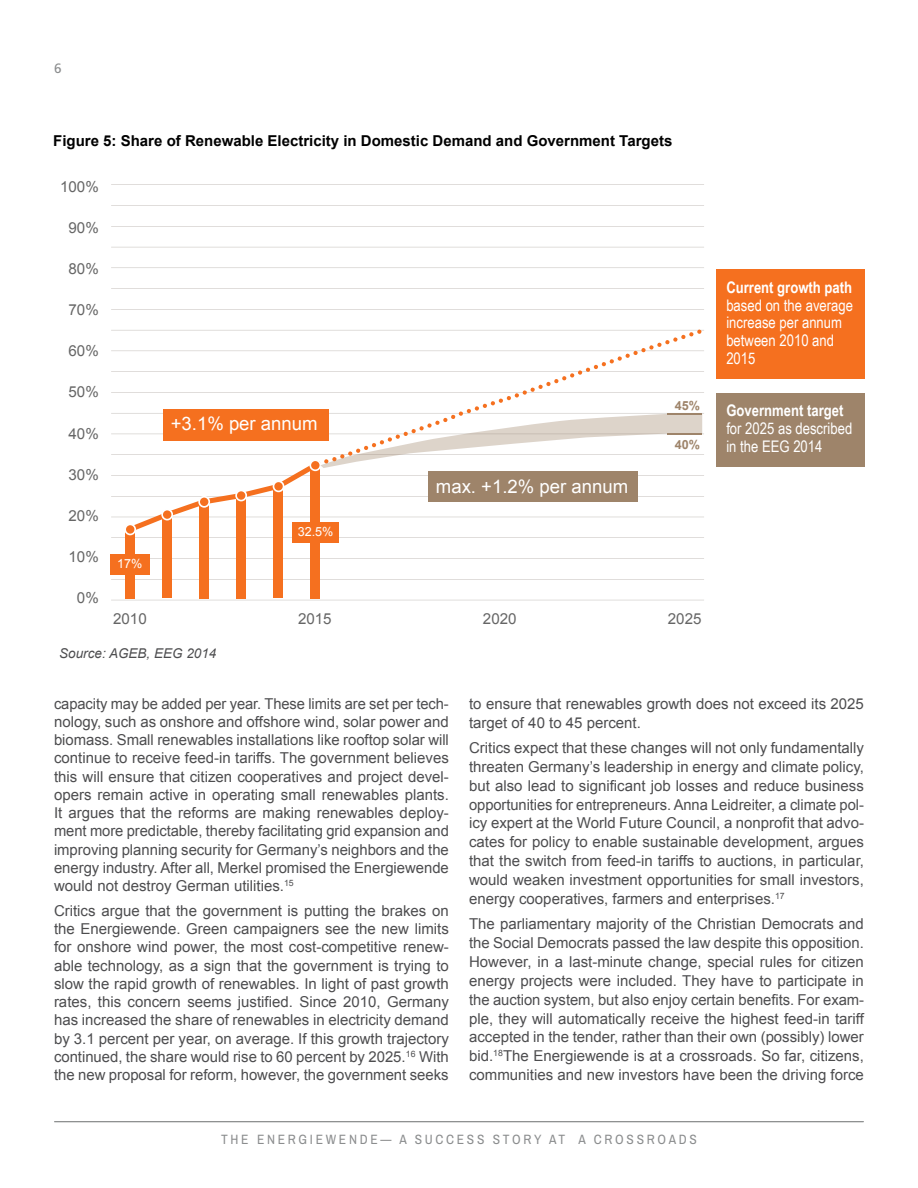
<style>
.page{position:relative;width:918px;height:1188px;background:#fff}
.page>*{position:absolute;margin:0;border:0;box-sizing:border-box;transform-origin:0 0}
.t1{font:18.6px "Arial";color:#fff}
.t2{font:15.9px/17.7px "Arial Narrow";color:#fff}
.t3{font:700 15.9px "Arial Narrow";color:#fff}
.t4{font:15.15px "Arial";color:#666}
.t5{font:15px/18.3px "Arial";color:#4d4d4f;text-align:justify}
.t6{font:700 15px "Arial";color:#000}
.t7{font:13.5px "Archivo Narrow";letter-spacing:.2em;color:#8b8d8e}
.t8{font:italic 13.5px "Arial";color:#4d4d4f}
.t9{font:13.5px "Frutiger";color:#8b8d8e}
.t10{font:12.6px "Arial";color:#fff}
.t11{font:700 12.6px "Arial";color:#9e846a}
</style>
<div class="page">
<hr style="left:55px;top:1121px;width:808px;height:1px;background:#8b8d8e">
<svg style="left:111px;top:205px;width:593px;height:1px"></svg>
<svg style="left:111px;top:226px;width:593px;height:1px"></svg>
<svg style="left:111px;top:247px;width:593px;height:1px"></svg>
<svg style="left:111px;top:288px;width:593px;height:1px"></svg>
<svg style="left:111px;top:309px;width:593px;height:1px"></svg>
<svg style="left:111px;top:330px;width:593px;height:1px"></svg>
<svg style="left:111px;top:371px;width:593px;height:1px"></svg>
<svg style="left:111px;top:392px;width:593px;height:1px"></svg>
<svg style="left:150px;top:558px;width:554px;height:1px"></svg>
<svg style="left:111px;top:579px;width:593px;height:1px"></svg>
<svg style="left:111px;top:600px;width:593px;height:1px"></svg>
<div style="left:716px;top:393px;width:148px;height:73px;background:#9e846a"></div>
<div style="left:126px;top:532px;width:9px;height:66px;background:#f5701f"></div>
<div style="left:163px;top:513px;width:9px;height:85px;background:#f5701f"></div>
<div style="left:200px;top:501px;width:9px;height:97px;background:#f5701f"></div>
<div style="left:237px;top:496px;width:9px;height:102px;background:#f5701f"></div>
<div style="left:274px;top:487px;width:9px;height:111px;background:#f5701f"></div>
<div style="left:311px;top:468px;width:9px;height:130px;background:#f5701f"></div>
<svg style="left:316px;top:329px;width:386px;height:84px"></svg>
<div style="left:110px;top:554px;width:40px;height:20px;background:#f5701f"></div>
<div style="left:292px;top:522px;width:47px;height:20px;background:#f5701f"></div>
<div style="left:163px;top:409px;width:166px;height:31px;background:#f5701f"></div>
<svg style="left:111px;top:413px;width:593px;height:126px"></svg>
<hr style="left:667px;top:413px;width:35px;height:2px;background:#9e846a">
<hr style="left:667px;top:433px;width:35px;height:1px;background:#9e846a">
<div style="left:716px;top:269px;width:148px;height:110px;background:#f5701f"></div>
<p class="t9" style="left:54px;top:61px;width:9px">6</p>
<p class="t6" style="left:53px;top:132px;width:621px">Figure 5: Share of Renewable Electricity in Domestic Demand and Government Targets</p>
<p class="t4" style="left:60px;top:178px;width:40px">100%</p>
<p class="t4" style="left:69px;top:219px;width:32px">90%</p>
<p class="t4" style="left:69px;top:260px;width:32px">80%</p>
<p class="t4" style="left:69px;top:301px;width:32px">70%</p>
<p class="t4" style="left:69px;top:342px;width:32px">60%</p>
<p class="t4" style="left:69px;top:384px;width:32px">50%</p>
<p class="t4" style="left:69px;top:425px;width:32px">40%</p>
<p class="t4" style="left:69px;top:466px;width:32px">30%</p>
<p class="t4" style="left:69px;top:507px;width:32px">20%</p>
<p class="t4" style="left:69px;top:548px;width:32px">10%</p>
<p class="t4" style="left:77px;top:590px;width:23px">0%</p>
<p class="t4" style="left:113px;top:610px;width:35px">2010</p>
<p class="t4" style="left:298px;top:610px;width:35px">2015</p>
<p class="t4" style="left:483px;top:610px;width:35px">2020</p>
<p class="t4" style="left:668px;top:610px;width:35px">2025</p>
<p class="t11" style="left:675px;top:399px;width:27px">45%</p>
<p class="t11" style="left:675px;top:437px;width:27px">40%</p>
<p class="t1" style="left:171px;top:413px;width:148px">+3.1% per annum</p>
<p class="t1" style="left:436px;top:476px;width:194px">max. +1.2% per annum</p>
<p class="t10" style="left:298px;top:525px;width:37px">32.5%</p>
<p class="t10" style="left:117px;top:557px;width:27px">17%</p>
<p class="t8" style="left:59px;top:645px;width:159px">Source: AGEB, EEG 2014</p>
<p class="t3" style="left:726px;top:276px;width:127px">Current growth path</p>
<p class="t2" style="left:726px;top:296px;width:128px">based on the average increase per annum between 2010 and<br>2015</p>
<p class="t3" style="left:726px;top:399px;width:119px">Government target</p>
<p class="t2" style="left:726px;top:419px;width:127px">for 2025 as described in the EEG 2014</p>
<p class="t5" style="left:54px;top:694px;width:396px">capacity may be added per year. These limits are set per tech&shy;nology, such as onshore and offshore wind, solar power and biomass. Small renewables installations like rooftop solar will continue to receive feed-in tariffs. The government believes this will ensure that citizen cooperatives and project devel&shy;opers remain active in operating small renewables plants.<br>It argues that the reforms are making renewables deploy&shy;ment more predictable, thereby facilitating grid expansion and improving planning security for Germany’s neighbors and the energy industry. After all, Merkel promised the Energiewende would not destroy German utilities.<sup>15</sup></p>
<p class="t5" style="left:54px;top:902px;width:396px">Critics argue that the government is putting the brakes on the Energiewende. Green campaigners see the new limits for onshore wind power, the most cost-competitive renew&shy;able technology, as a sign that the government is trying to slow the rapid growth of renewables. In light of past growth rates, this concern seems justified. Since 2010, Germany has increased the share of renewables in electricity demand by 3.1 percent per year, on average. If this growth trajectory continued, the share would rise to 60 percent by 2025.<sup>16</sup> With the new proposal for reform, however, the government seeks</p>
<p class="t5" style="left:469px;top:694px;width:396px;line-height:18.8px">to ensure that renewables growth does not exceed its 2025 target of 40 to 45 percent.</p>
<p class="t5" style="left:469px;top:738px;width:396px;line-height:18.9px">Critics expect that these changes will not only fundamentally threaten Germany’s leadership in energy and climate policy, but also lead to significant job losses and reduce business opportunities for entrepreneurs. Anna Leidreiter, a climate pol&shy;icy expert at the World Future Council, a nonprofit that advo&shy;cates for policy to enable sustainable development, argues that the switch from feed-in tariffs to auctions, in particular, would weaken investment opportunities for small investors, energy cooperatives, farmers and enterprises.<sup>17</sup></p>
<p class="t5" style="left:469px;top:915px;width:396px;line-height:18.9px">The parliamentary majority of the Christian Democrats and the Social Democrats passed the law despite this opposition.<br>However, in a last-minute change, special rules for citizen energy projects were included. They have to participate in the auction system, but also enjoy certain benefits. For exam&shy;ple, they will automatically receive the highest feed-in tariff accepted in the tender, rather than their own (possibly) lower bid.<sup>18</sup>The Energiewende is at a crossroads. So far, citizens, communities and new investors have been the driving force</p>
<p class="t7" style="left:221px;top:1131px;width:256px">THE E NERGIEWENDE— A SUCCESS</p>
<p class="t7" style="left:493px;top:1131px;width:66px">ST ORY AT</p>
<p class="t7" style="left:579px;top:1131px;width:118px">A CROSS ROADS</p>
</div>
